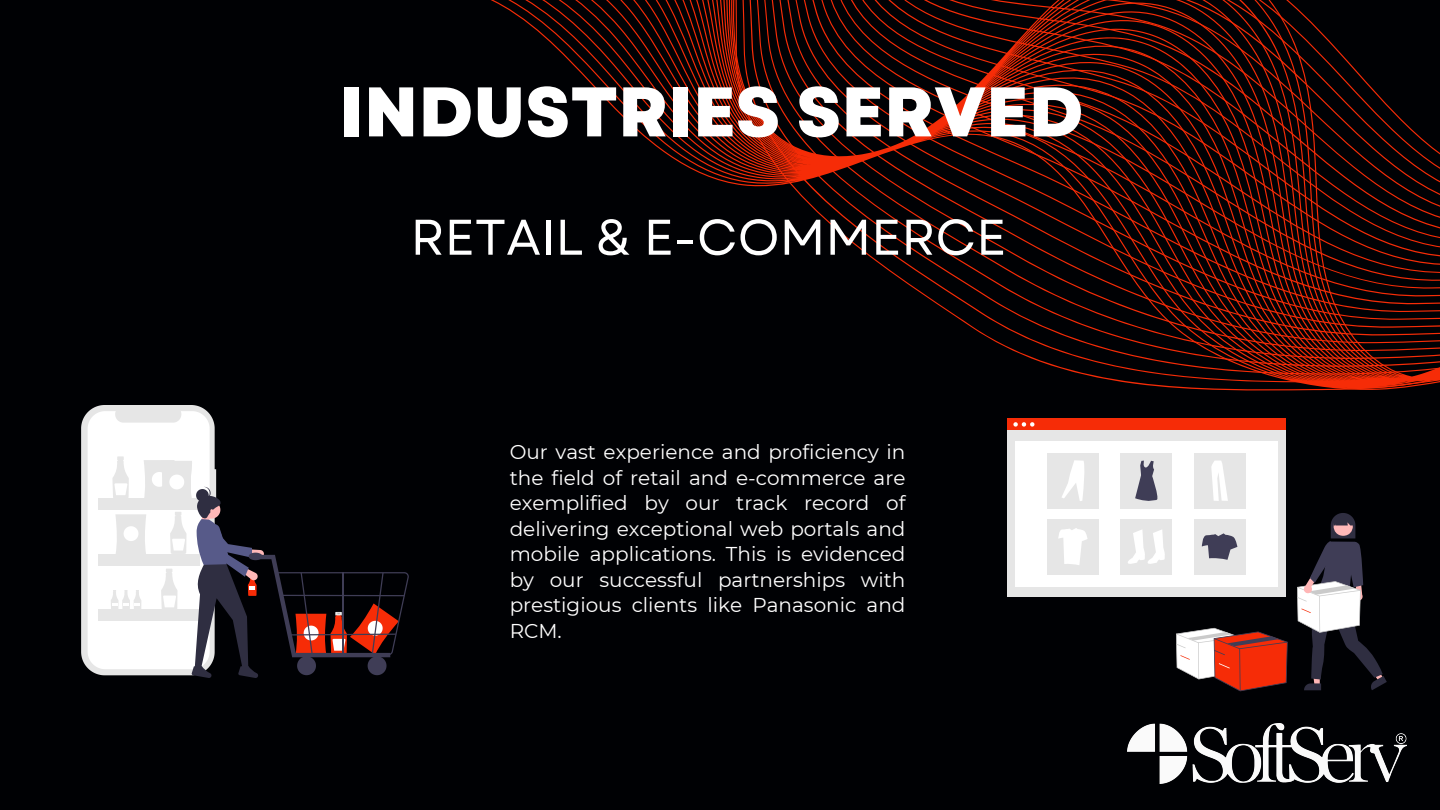
<style>
.page{position:relative;width:1440px;height:810px;background:#000104}
.page>*{position:absolute;margin:0;border:0;box-sizing:border-box;transform-origin:0 0}
.t1{font:800 70px "Garet";color:#fff}
.t2{font:50px "Garet";color:#fff}
.t3{font:20px/25.5px "Montserrat";color:#fff;text-align:justify}
</style>
<div class="page">
<svg style="left:491px;top:0;width:949px;height:391px"></svg>
<svg style="left:81px;top:405px;width:328px;height:273px"></svg>
<div style="left:1007px;top:419px;width:279px;height:178px;background:#e6e6e6"></div>
<div style="left:1015px;top:441px;width:263px;height:145px;background:#fff"></div>
<div style="left:1007px;top:418px;width:279px;height:12px;background:#f62c07"></div>
<svg style="left:1013px;top:422px;width:21px;height:5px"></svg>
<div style="left:1047px;top:453px;width:52px;height:56px;background:#e6e6e6"></div>
<div style="left:1121px;top:453px;width:51px;height:56px;background:#e6e6e6"></div>
<div style="left:1194px;top:453px;width:51px;height:56px;background:#e6e6e6"></div>
<div style="left:1047px;top:519px;width:52px;height:55px;background:#e6e6e6"></div>
<div style="left:1121px;top:519px;width:51px;height:55px;background:#e6e6e6"></div>
<div style="left:1194px;top:519px;width:51px;height:55px;background:#e6e6e6"></div>
<svg style="left:1128px;top:530px;width:37px;height:34px"></svg>
<svg style="left:1135px;top:461px;width:23px;height:40px"></svg>
<svg style="left:1062px;top:460px;width:22px;height:41px"></svg>
<svg style="left:1211px;top:461px;width:17px;height:40px"></svg>
<svg style="left:1202px;top:533px;width:35px;height:27px"></svg>
<svg style="left:1058px;top:528px;width:30px;height:37px"></svg>
<svg style="left:1176px;top:628px;width:112px;height:63px"></svg>
<svg style="left:1297px;top:513px;width:90px;height:177px"></svg>
<img style="left:1127px;top:723px;width:280px;height:60px">
<p class="t1" style="left:339px;top:61px;width:745px">INDUSTRIES SERVED</p>
<h2 class="t2" style="left:411px;top:201px;width:597px">RETAIL &amp; E-COMMERCE</h2>
<p class="t3" style="left:510px;top:439px;width:397px">Our vast experience and proficiency in the field of retail and e-commerce are exemplified by our track record of delivering exceptional web portals and mobile applications. This is evidenced by our successful partnerships with prestigious clients like Panasonic and RCM.</p>
</div>
